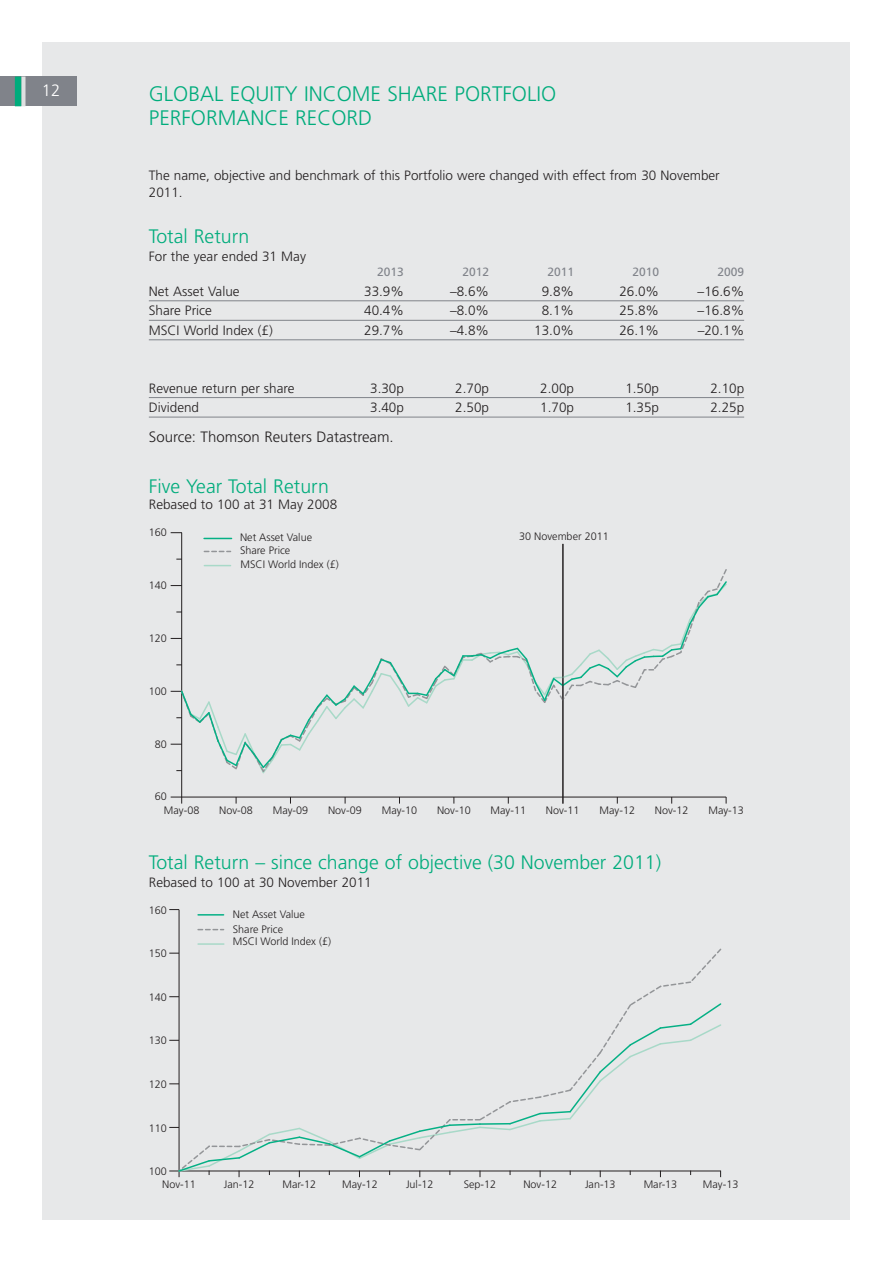
<style>
.page{position:relative;width:893px;height:1263px;background:#fff}
.page>*{position:absolute;margin:0;border:0;box-sizing:border-box;transform-origin:0 0}
.t1{font:300 21px/24px "Frutiger";color:#00ac7c}
.t2{font:300 19.5px "Frutiger";color:#00ac7c}
.t3{font:300 16.5px "Frutiger";color:#fff}
.t4{font:300 15px "Frutiger";color:#231f20}
.t5{font:300 13.5px/16.5px "Frutiger";color:#231f20}
.t6{font:12px "Frutiger";color:#80838a}
.t7{font:300 10.8px "Frutiger";color:#231f20}
</style>
<div class="page">
<div style="left:43px;top:43px;width:807px;height:1177px;background:#e7e8e9"></div>
<div style="left:0;top:77px;width:77px;height:29px;background:#80838a"></div>
<div style="left:21px;top:77px;width:5px;height:29px;background:#dfe0e1"></div>
<div style="left:15px;top:77px;width:6px;height:29px;background:#00ac7c"></div>
<hr style="left:149px;top:300px;width:595px;height:1px;background:#80838a">
<hr style="left:149px;top:320px;width:595px;height:1px;background:#80838a">
<hr style="left:149px;top:339px;width:595px;height:1px;background:#80838a">
<hr style="left:149px;top:397px;width:595px;height:1px;background:#80838a">
<hr style="left:149px;top:417px;width:595px;height:1px;background:#80838a">
<hr style="left:182px;top:797px;width:544px;height:1px;background:#231f20">
<hr style="left:181px;top:533px;width:1px;height:264px;background:#231f20">
<svg style="left:171px;top:797px;width:11px;height:6px"></svg>
<svg style="left:204px;top:551px;width:27px;height:1px"></svg>
<svg style="left:204px;top:538px;width:28px;height:1px"></svg>
<svg style="left:171px;top:559px;width:556px;height:216px"></svg>
<hr style="left:562px;top:544px;width:1px;height:259px;background:#231f20">
<hr style="left:179px;top:909px;width:1px;height:262px;background:#231f20">
<hr style="left:198px;top:943px;width:26px;height:2px;background:#a8d9c8">
<svg style="left:198px;top:929px;width:26px;height:1px"></svg>
<svg style="left:198px;top:914px;width:26px;height:1px"></svg>
<svg style="left:169px;top:947px;width:553px;height:230px"></svg>
<p class="t3" style="left:42px;top:83px;width:20px">12</p>
<p class="t1" style="left:149px;top:83px;width:409px">GLOBAL EQUITY INCOME SHARE PORTFOLIO<br>PERFORMANCE RECORD</p>
<p class="t5" style="left:149px;top:168px;width:572px">The name, objective and benchmark of this Portfolio were changed with effect from 30 November<br>2011.</p>
<p class="t2" style="left:149px;top:229px;width:102px">Total Return</p>
<p class="t5" style="left:149px;top:249px;width:159px">For the year ended 31 May</p>
<p class="t6" style="left:377px;top:267px;width:28px">2013</p>
<p class="t6" style="left:462px;top:267px;width:28px">2012</p>
<p class="t6" style="left:547px;top:267px;width:28px">2011</p>
<p class="t6" style="left:632px;top:267px;width:28px">2010</p>
<p class="t6" style="left:717px;top:267px;width:28px">2009</p>
<p class="t5" style="left:149px;top:284px;width:92px">Net Asset Value</p>
<p class="t5" style="left:364px;top:284px;width:41px">33.9%</p>
<p class="t5" style="left:450px;top:284px;width:41px">–8.6%</p>
<p class="t5" style="left:542px;top:284px;width:34px">9.8%</p>
<p class="t5" style="left:619px;top:284px;width:41px">26.0%</p>
<p class="t5" style="left:698px;top:284px;width:48px">–16.6%</p>
<p class="t5" style="left:149px;top:303px;width:65px">Share Price</p>
<p class="t5" style="left:364px;top:303px;width:41px">40.4%</p>
<p class="t5" style="left:450px;top:303px;width:41px">–8.0%</p>
<p class="t5" style="left:542px;top:303px;width:34px">8.1%</p>
<p class="t5" style="left:619px;top:303px;width:41px">25.8%</p>
<p class="t5" style="left:698px;top:303px;width:48px">–16.8%</p>
<p class="t5" style="left:149px;top:323px;width:125px">MSCI World Index (£)</p>
<p class="t5" style="left:364px;top:323px;width:41px">29.7%</p>
<p class="t5" style="left:450px;top:323px;width:41px">–4.8%</p>
<p class="t5" style="left:534px;top:323px;width:41px">13.0%</p>
<p class="t5" style="left:619px;top:323px;width:41px">26.1%</p>
<p class="t5" style="left:698px;top:323px;width:48px">–20.1%</p>
<p class="t5" style="left:149px;top:381px;width:147px">Revenue return per share</p>
<p class="t5" style="left:370px;top:381px;width:35px">3.30p</p>
<p class="t5" style="left:455px;top:381px;width:35px">2.70p</p>
<p class="t5" style="left:540px;top:381px;width:35px">2.00p</p>
<p class="t5" style="left:625px;top:381px;width:35px">1.50p</p>
<p class="t5" style="left:710px;top:381px;width:35px">2.10p</p>
<p class="t5" style="left:149px;top:400px;width:52px">Dividend</p>
<p class="t5" style="left:370px;top:400px;width:35px">3.40p</p>
<p class="t5" style="left:455px;top:400px;width:35px">2.50p</p>
<p class="t5" style="left:540px;top:400px;width:35px">1.70p</p>
<p class="t5" style="left:625px;top:400px;width:35px">1.35p</p>
<p class="t5" style="left:710px;top:400px;width:35px">2.25p</p>
<p class="t4" style="left:149px;top:430px;width:246px">Source: Thomson Reuters Datastream.</p>
<p class="t2" style="left:149px;top:478px;width:182px">Five Year Total Return</p>
<p class="t5" style="left:149px;top:497px;width:190px">Rebased to 100 at 31 May 2008</p>
<p class="t7" style="left:149px;top:528px;width:20px">160</p>
<p class="t7" style="left:149px;top:581px;width:20px">140</p>
<p class="t7" style="left:149px;top:634px;width:20px">120</p>
<p class="t7" style="left:149px;top:687px;width:20px">100</p>
<p class="t7" style="left:155px;top:739px;width:14px">80</p>
<p class="t7" style="left:155px;top:792px;width:14px">60</p>
<p class="t7" style="left:240px;top:533px;width:74px">Net Asset Value</p>
<p class="t7" style="left:519px;top:532px;width:91px">30 November 2011</p>
<p class="t7" style="left:240px;top:546px;width:52px">Share Price</p>
<p class="t7" style="left:241px;top:560px;width:100px">MSCI World Index (£)</p>
<p class="t7" style="left:164px;top:806px;width:37px">May-08</p>
<p class="t7" style="left:219px;top:806px;width:35px">Nov-08</p>
<p class="t7" style="left:273px;top:806px;width:37px">May-09</p>
<p class="t7" style="left:328px;top:806px;width:35px">Nov-09</p>
<p class="t7" style="left:382px;top:806px;width:37px">May-10</p>
<p class="t7" style="left:437px;top:806px;width:35px">Nov-10</p>
<p class="t7" style="left:491px;top:806px;width:37px">May-11</p>
<p class="t7" style="left:546px;top:806px;width:35px">Nov-11</p>
<p class="t7" style="left:600px;top:806px;width:37px">May-12</p>
<p class="t7" style="left:655px;top:806px;width:35px">Nov-12</p>
<p class="t7" style="left:708px;top:806px;width:37px">May-13</p>
<p class="t2" style="left:149px;top:854px;width:514px">Total Return – since change of objective (30 November 2011)</p>
<p class="t5" style="left:149px;top:875px;width:224px">Rebased to 100 at 30 November 2011</p>
<p class="t7" style="left:149px;top:906px;width:20px">160</p>
<p class="t7" style="left:149px;top:949px;width:20px">150</p>
<p class="t7" style="left:149px;top:993px;width:20px">140</p>
<p class="t7" style="left:149px;top:1036px;width:20px">130</p>
<p class="t7" style="left:149px;top:1080px;width:20px">120</p>
<p class="t7" style="left:149px;top:1123px;width:20px">110</p>
<p class="t7" style="left:149px;top:1167px;width:20px">100</p>
<p class="t7" style="left:233px;top:910px;width:74px">Net Asset Value</p>
<p class="t7" style="left:233px;top:925px;width:52px">Share Price</p>
<p class="t7" style="left:233px;top:937px;width:100px">MSCI World Index (£)</p>
<p class="t7" style="left:162px;top:1179px;width:35px">Nov-11</p>
<p class="t7" style="left:224px;top:1179px;width:32px">Jan-12</p>
<p class="t7" style="left:283px;top:1179px;width:35px">Mar-12</p>
<p class="t7" style="left:342px;top:1179px;width:37px">May-12</p>
<p class="t7" style="left:406px;top:1179px;width:29px">Jul-12</p>
<p class="t7" style="left:464px;top:1179px;width:34px">Sep-12</p>
<p class="t7" style="left:523px;top:1179px;width:35px">Nov-12</p>
<p class="t7" style="left:585px;top:1179px;width:32px">Jan-13</p>
<p class="t7" style="left:644px;top:1179px;width:35px">Mar-13</p>
<p class="t7" style="left:703px;top:1179px;width:37px">May-13</p>
</div>
